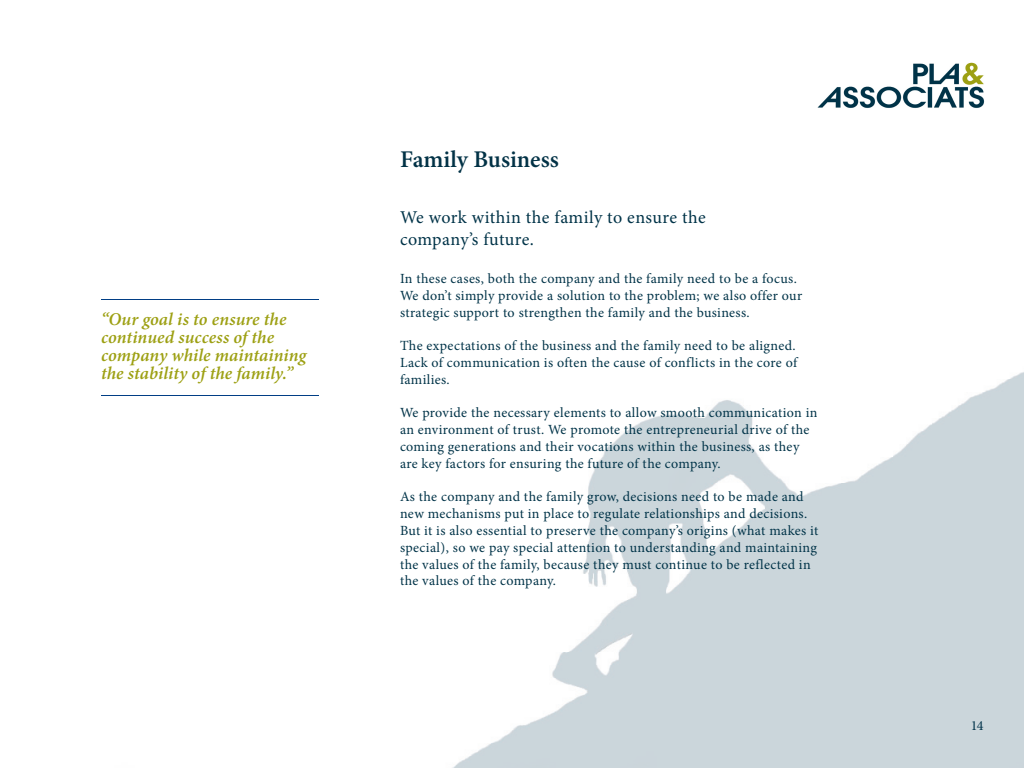
<style>
.page{position:relative;width:1024px;height:768px;background:#fff}
.page>*{position:absolute;margin:0;border:0;box-sizing:border-box;transform-origin:0 0}
.t1{font:600 24px "Minion Pro";color:#023246}
.t2{font:italic 600 18px/18px "Minion Pro";letter-spacing:.005em;color:#9da013}
.t3{font:18px "Minion Pro";letter-spacing:.02em;color:#003348}
.t4{font:14px/16.8px "Minion Pro";letter-spacing:.025em;color:#003348}
.t5{font:14px "Minion Pro";color:#003249}
</style>
<div class="page">
<img style="left:452px;top:372px;width:572px;height:396px">
<img style="left:817px;top:62px;width:168px;height:46px">
<hr style="left:101px;top:299px;width:218px;height:1px;background:#013e85">
<hr style="left:101px;top:395px;width:218px;height:1px;background:#013e85">
<p class="t2" style="left:101px;top:310px;width:187px">“Our goal is to ensure the continued success of the</p>
<p class="t2" style="left:101px;top:346px;width:207px">company while maintaining the stability of the family.”</p>
<p class="t1" style="left:400px;top:143px;width:160px">Family Business</p>
<p class="t3" style="left:400px;top:205px;width:307px">We work within the family to ensure the</p>
<p class="t3" style="left:400px;top:227px;width:135px">company’s future.</p>
<p class="t4" style="left:400px;top:270px;width:398px">In these cases, both the company and the family need to be a focus.</p>
<p class="t4" style="left:400px;top:287px;width:404px">We don’t simply provide a solution to the problem; we also offer our</p>
<p class="t4" style="left:400px;top:304px;width:351px">strategic support to strengthen the family and the business.</p>
<p class="t4" style="left:400px;top:337px;width:399px;text-align:justify">The expectations of the business and the family need to be aligned.<br>Lack of communication is often the cause of conflicts in the core of families.</p>
<p class="t4" style="left:400px;top:405px;width:419px">We provide the necessary elements to allow smooth communication in an environment of trust. We promote the entrepreneurial drive of the coming generations and their vocations within the business, as they are key factors for ensuring the future of the company.</p>
<p class="t4" style="left:400px;top:489px;width:420px">As the company and the family grow, decisions need to be made and new mechanisms put in place to regulate relationships and decisions.<br>But it is also essential to preserve the company’s origins (what makes it special), so we pay special attention to understanding and maintaining the values of the family, because they must continue to be reflected in the values of the company.</p>
<p class="t5" style="left:971px;top:716px;width:14px">14</p>
</div>
